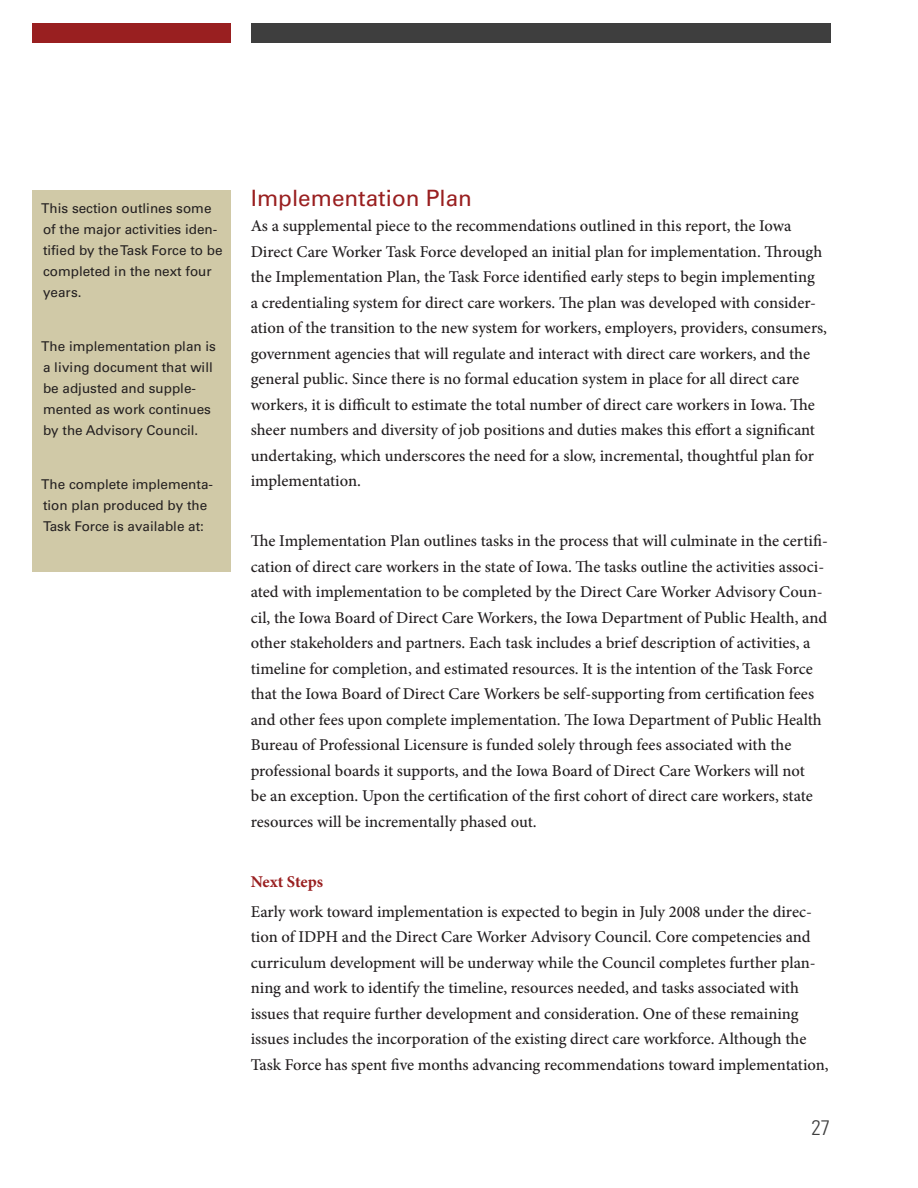
<style>
.page{position:relative;width:918px;height:1188px;background:#fff}
.page>*{position:absolute;margin:0;border:0;box-sizing:border-box;transform-origin:0 0}
.Title_Text{font:22.5px "Univers LT Std";color:#991f20}
.t1{font:300 condensed 21px "Univers LT Std";color:#3e3e3e}
.Body_Text{font:500 16.5px/25.5px "Minion Pro";color:#231f20}
.Body_Text-2{font:700 16.5px "Minion Pro";letter-spacing:-.005em;color:#991f20}
.pull_out_text{font:13.5px/21px "Univers LT Std";color:#231f20}
</style>
<div class="page">
<div style="left:32px;top:23px;width:199px;height:20px;background:#991f20"></div>
<div style="left:251px;top:23px;width:579px;height:20px;background:#3e3e3e"></div>
<div style="left:32px;top:190px;width:199px;height:382px;background:#d0c9a7"></div>
<p class="pull_out_text" style="left:41px;top:198px;width:183px">This section outlines some of the major activities iden&shy;tified by the Task Force to be completed in the next four years.</p>
<p class="pull_out_text" style="left:41px;top:336px;width:176px">The implementation plan is a living document that will be adjusted and supple&shy;mented as work continues by the Advisory Council.</p>
<p class="pull_out_text" style="left:41px;top:474px;width:173px">The complete implementa&shy;tion plan produced by the<br>Task Force is available at:</p>
<p class="Title_Text" style="left:251px;top:185px;width:223px">Implementation Plan</p>
<p class="Body_Text" style="left:251px;top:213px;width:578px">As a supplemental piece to the recommendations outlined in this report, the Iowa Direct Care Worker Task Force developed an initial plan for implementation. Through the Implementation Plan, the Task Force identified early steps to begin implementing<br>a credentialing system for direct care workers. The plan was developed with consider&shy;ation of the transition to the new system for workers, employers, providers, consumers, government agencies that will regulate and interact with direct care workers, and the general public. Since there is no formal education system in place for all direct care workers, it is difficult to estimate the total number of direct care workers in Iowa. The sheer numbers and diversity of job positions and duties makes this effort a significant undertaking, which underscores the need for a slow, incremental, thoughtful plan for implementation.</p>
<p class="Body_Text" style="left:251px;top:528px;width:579px">The Implementation Plan outlines tasks in the process that will culminate in the certifi&shy;cation of direct care workers in the state of Iowa. The tasks outline the activities associ&shy;ated with implementation to be completed by the Direct Care Worker Advisory Coun&shy;cil, the Iowa Board of Direct Care Workers, the Iowa Department of Public Health, and other stakeholders and partners. Each task includes a brief description of activities, a timeline for completion, and estimated resources. It is the intention of the Task Force that the Iowa Board of Direct Care Workers be self-supporting from certification fees and other fees upon complete implementation. The Iowa Department of Public Health Bureau of Professional Licensure is funded solely through fees associated with the professional boards it supports, and the Iowa Board of Direct Care Workers will not<br>be an exception. Upon the certification of the first cohort of direct care workers, state resources will be incrementally phased out.</p>
<p class="Body_Text-2" style="left:251px;top:870px;width:74px">Next Steps</p>
<p class="Body_Text" style="left:251px;top:899px;width:580px">Early work toward implementation is expected to begin in July 2008 under the direc&shy;tion of IDPH and the Direct Care Worker Advisory Council. Core competencies and curriculum development will be underway while the Council completes further plan&shy;ning and work to identify the timeline, resources needed, and tasks associated with issues that require further development and consideration. One of these remaining issues includes the incorporation of the existing direct care workforce. Although the Task Force has spent five months advancing recommendations toward implementation,</p>
<p class="t1" style="left:812px;top:1115px;width:20px">27</p>
</div>
